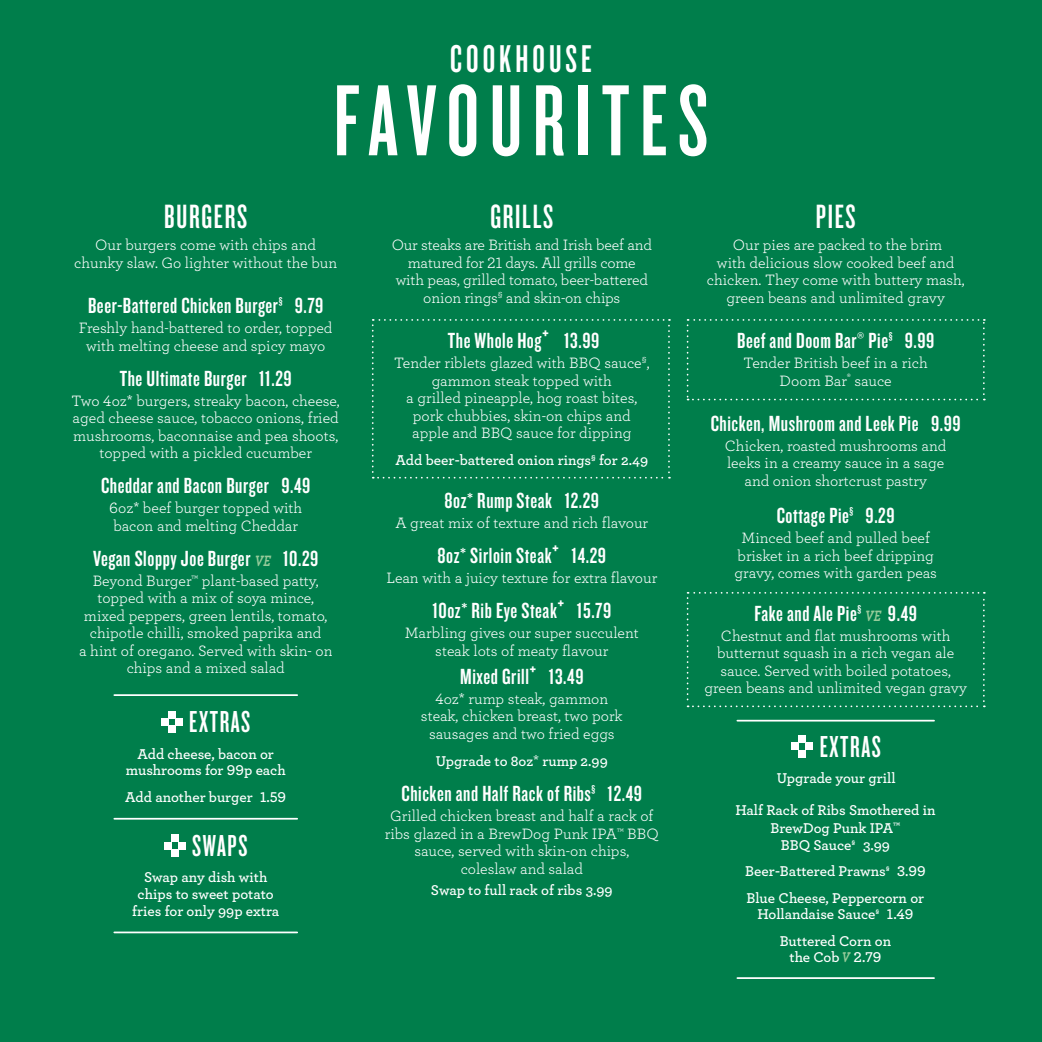
<style>
.page{position:relative;width:1042px;height:1042px;background:#007e4b}
.page>*{position:absolute;margin:0;border:0;box-sizing:border-box;transform-origin:0 0}
.t1{font:105px "Knockout 47 Bantamweight";letter-spacing:.1em;color:#fff}
.t2{font:40.25px "Knockout 47 Bantamweight";letter-spacing:.1em;color:#fff}
.t3{font:35px "Knockout 47 Bantamweight";letter-spacing:.05em;color:#fff}
.t4{font:31.5px "Knockout 47 Bantamweight";letter-spacing:.05em;color:#fff}
.t5{font:22.75px "Knockout 48 Featherweight";letter-spacing:.025em;color:#fff}
.t6{font:15.75px/17.5px "Archer";color:#fff;text-align:center}
.t7{font:600 14.88px/16.6px "Archer";color:#fff;text-align:center}
.t8{font:10.15px "Knockout 48 Featherweight";color:#fff}
.s1{font-family:"Archer";font-weight:700;font-style:italic;font-size:15.75px;color:#96cb9a}
.s2{font-weight:400;font-size:15.75px}
.s3{font-weight:700;font-style:italic;color:#96cb9a}
</style>
<div class="page">
<hr style="left:114px;top:931px;width:183px;height:2px;background:#fff">
<hr style="left:114px;top:694px;width:183px;height:2px;background:#fff">
<hr style="left:114px;top:818px;width:183px;height:1px;background:#fff">
<hr style="left:737px;top:720px;width:197px;height:1px;background:#fff">
<hr style="left:737px;top:977px;width:197px;height:2px;background:#fff">
<div style="left:799px;top:735px;width:7px;height:8px;background:#fff"></div>
<div style="left:799px;top:750px;width:7px;height:7px;background:#fff"></div>
<div style="left:806px;top:743px;width:7px;height:7px;background:#fff"></div>
<div style="left:791px;top:743px;width:8px;height:7px;background:#fff"></div>
<div style="left:171px;top:835px;width:7px;height:7px;background:#fff"></div>
<div style="left:171px;top:849px;width:7px;height:7px;background:#fff"></div>
<div style="left:178px;top:842px;width:7px;height:7px;background:#fff"></div>
<div style="left:164px;top:842px;width:7px;height:7px;background:#fff"></div>
<div style="left:168px;top:711px;width:7px;height:7px;background:#fff"></div>
<div style="left:168px;top:725px;width:7px;height:7px;background:#fff"></div>
<div style="left:175px;top:718px;width:7px;height:7px;background:#fff"></div>
<div style="left:161px;top:718px;width:7px;height:7px;background:#fff"></div>
<svg style="left:687px;top:319px;width:298px;height:81px"></svg>
<svg style="left:687px;top:592px;width:298px;height:115px"></svg>
<svg style="left:372px;top:319px;width:298px;height:159px"></svg>
<h2 class="t2" style="left:450px;top:35px;width:143px">COOKHOUSE</h2>
<h1 class="t1" style="left:334px;top:59px;width:376px">FAVOURITES</h1>
<h3 class="t3" style="left:164px;top:196px;width:85px">BURGERS</h3>
<p class="t6" style="left:74px;top:236px;width:265px">Our burgers come with chips and chunky slaw. Go lighter without the bun</p>
<h3 class="t5" style="left:88px;top:292px;width:192px">Beer-Battered Chicken Burger</h3>
<p class="t8" style="left:279px;top:294px;width:5px">§</p>
<h3 class="t5" style="left:295px;top:292px;width:30px">9.79</h3>
<p class="t6" style="left:79px;top:318px;width:255px">Freshly hand-battered to order, topped with melting cheese and spicy mayo</p>
<h3 class="t5" style="left:120px;top:364px;width:173px">The Ultimate Burger 11.29</h3>
<p class="t6" style="left:72px;top:391px;width:270px">Two 4oz* burgers, streaky bacon, cheese, aged cheese sauce, tobacco onions, fried mushrooms, baconnaise and pea shoots, topped with a pickled cucumber</p>
<h3 class="t5" style="left:101px;top:472px;width:211px">Cheddar and Bacon Burger 9.49</h3>
<p class="t6" style="left:109px;top:498px;width:194px;text-align:left">6oz* beef burger topped with bacon and melting Cheddar</p>
<h3 class="t5" style="left:93px;top:544px;width:227px">Vegan Sloppy Joe Burger <span class="s1">VE</span> 10.29</h3>
<p class="t6" style="left:79px;top:571px;width:255px">Beyond Burger<sup>™</sup> plant-based patty, topped with a mix of soya mince, mixed peppers, green lentils, tomato, chipotle chilli, smoked paprika and<br>a hint of oregano. Served with skin- on chips and a mixed salad</p>
<h3 class="t4" style="left:189px;top:703px;width:63px">EXTRAS</h3>
<p class="t7" style="left:126px;top:744px;width:161px">Add cheese, bacon or mushrooms for 99p each</p>
<p class="t7" style="left:125px;top:788px;width:163px">Add another burger 1.59</p>
<h3 class="t4" style="left:192px;top:827px;width:57px">SWAPS</h3>
<p class="t7" style="left:132px;top:868px;width:149px">Swap any dish with chips to sweet potato fries for only 99p extra</p>
<h3 class="t3" style="left:490px;top:196px;width:64px">GRILLS</h3>
<p class="t6" style="left:392px;top:236px;width:262px">Our steaks are British and Irish beef and matured for 21 days. All grills come with peas, grilled tomato, beer-battered onion rings<sup>§</sup> and skin-on chips</p>
<h3 class="t5" style="left:448px;top:327px;width:153px">The Whole Hog+ 13.99</h3>
<p class="t6" style="left:394px;top:353px;width:257px">Tender riblets glazed with BBQ sauce<sup>§</sup>, gammon steak topped with<br>a grilled pineapple, hog roast bites, pork chubbies, skin-on chips and apple and BBQ sauce for dipping</p>
<p class="t7" style="left:395px;top:451px;width:254px">Add beer-battered onion rings<sup>§</sup> for 2.49</p>
<h3 class="t5" style="left:444px;top:487px;width:156px">8oz* Rump Steak 12.29</h3>
<p class="t6" style="left:395px;top:513px;width:254px">A great mix of texture and rich flavour</p>
<h3 class="t5" style="left:437px;top:542px;width:170px">8oz* Sirloin Steak+ 14.29</h3>
<p class="t6" style="left:386px;top:568px;width:272px">Lean with a juicy texture for extra flavour</p>
<h3 class="t5" style="left:432px;top:597px;width:180px">10oz* Rib Eye Steak+ 15.79</h3>
<p class="t6" style="left:405px;top:623px;width:236px">Marbling gives our super succulent steak lots of meaty flavour</p>
<h3 class="t5" style="left:460px;top:662px;width:125px">Mixed Grill+ 13.49</h3>
<p class="t6" style="left:421px;top:689px;width:203px">4oz* rump steak, gammon steak, chicken breast, two pork sausages and two fried eggs</p>
<p class="t7" style="left:436px;top:752px;width:173px">Upgrade to 8oz<span class="s2">*</span> rump 2.99</p>
<h3 class="t5" style="left:401px;top:780px;width:191px">Chicken and Half Rack of Ribs</h3>
<p class="t8" style="left:591px;top:782px;width:5px">§</p>
<h3 class="t5" style="left:607px;top:780px;width:36px">12.49</h3>
<p class="t6" style="left:385px;top:806px;width:275px">Grilled chicken breast and half a rack of ribs glazed in a BrewDog Punk IPA<sup>™</sup> BBQ sauce, served with skin-on chips, coleslaw and salad</p>
<p class="t7" style="left:431px;top:881px;width:183px">Swap to full rack of ribs 3.99</p>
<h3 class="t3" style="left:815px;top:196px;width:42px">PIES</h3>
<p class="t6" style="left:707px;top:236px;width:259px">Our pies are packed to the brim<br>with delicious slow cooked beef and chicken. They come with buttery mash, green beans and unlimited gravy</p>
<h3 class="t5" style="left:737px;top:327px;width:153px">Beef and Doom Bar® Pie</h3>
<p class="t8" style="left:888px;top:329px;width:5px">§</p>
<h3 class="t5" style="left:904px;top:327px;width:31px">9.99</h3>
<p class="t6" style="left:743px;top:353px;width:186px">Tender British beef in a rich<br>Doom Bar<sup>®</sup> sauce</p>
<h3 class="t5" style="left:710px;top:409px;width:252px">Chicken, Mushroom and Leek Pie 9.99</h3>
<p class="t6" style="left:725px;top:436px;width:223px">Chicken, roasted mushrooms and leeks in a creamy sauce in a sage and onion shortcrust pastry</p>
<h3 class="t5" style="left:777px;top:502px;width:74px">Cottage Pie</h3>
<p class="t8" style="left:849px;top:504px;width:5px">§</p>
<h3 class="t5" style="left:865px;top:502px;width:30px">9.29</h3>
<p class="t6" style="left:734px;top:528px;width:204px">Minced beef and pulled beef brisket in a rich beef dripping gravy, comes with garden peas</p>
<h3 class="t5" style="left:754px;top:599px;width:164px">Fake and Ale Pie <span class="s1">VE</span> 9.49</h3>
<p class="t8" style="left:857px;top:602px;width:5px">§</p>
<p class="t6" style="left:704px;top:626px;width:264px">Chestnut and flat mushrooms with butternut squash in a rich vegan ale sauce. Served with boiled potatoes, green beans and unlimited vegan gravy</p>
<h3 class="t4" style="left:819px;top:728px;width:63px">EXTRAS</h3>
<p class="t7" style="left:777px;top:769px;width:120px">Upgrade your grill</p>
<p class="t7" style="left:735px;top:801px;width:202px;line-height:17.2px">Half Rack of Ribs Smothered in<br>BrewDog Punk IPA<sup>™<br></sup>BBQ Sauce<sup>§</sup> 3.99</p>
<p class="t7" style="left:745px;top:857px;width:182px;line-height:26.6px;text-align:left">Beer-Battered Prawns<sup>§</sup> 3.99<br>Blue Cheese, Peppercorn or</p>
<p class="t7" style="left:757px;top:900px;width:158px;line-height:26.6px">Hollandaise Sauce<sup>§</sup> 1.49<br>Buttered Corn on</p>
<p class="t7" style="left:789px;top:948px;width:93px">the Cob <span class="s3">V</span> 2.79</p>
</div>
